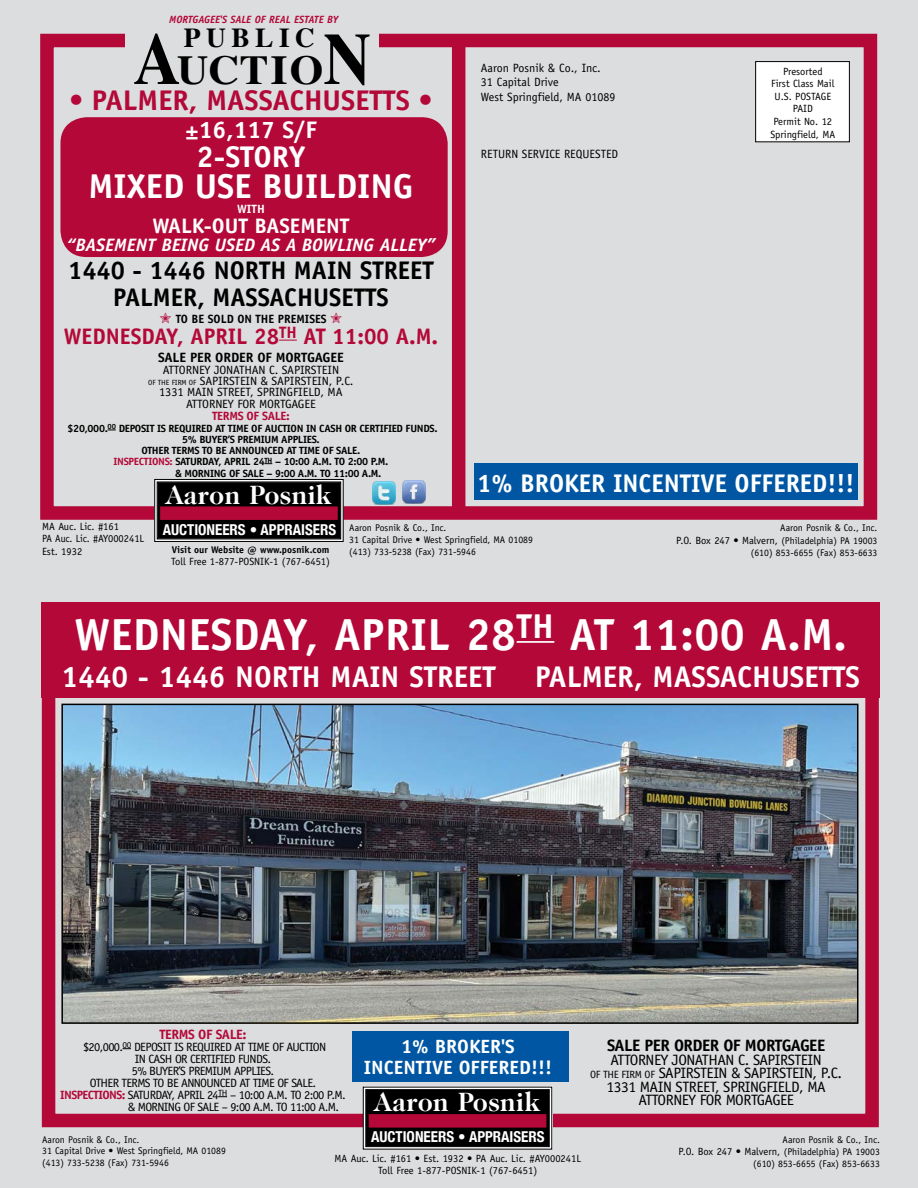
<style>
.page{position:relative;width:918px;height:1188px;background:#dcddde}
.page>*{position:absolute;margin:0;border:0;box-sizing:border-box;transform-origin:0 0}
.t1{font:700 45px "Officina Sans";letter-spacing:.01em;color:#fff}
.t2{font:700 41.25px "Times";letter-spacing:.025em;color:#000;scale:1.05 1}
.t3{font:700 34.5px "Officina Sans";color:#fff}
.t4{font:700 30px "Officina Sans";color:#fff}
.t5{font:700 28.5px "Officina Sans";color:#b30838}
.t6{font:700 27.45px "Times";letter-spacing:.2em;color:#000}
.t7{font:700 27px "Caslon 224 IT Cby BT";color:#fff}
.t8{font:700 25.5px/27px "Officina Sans";color:#000;text-align:center}
.t9{font:700 25.5px "Officina Sans";color:#fff}
.t10{font:700 24px "Officina Sans";color:#fff}
.t11{font:700 22.5px "Officina Sans";color:#b30838}
.t12{font:700 21px "Officina Sans";color:#fff}
.t13{font:700 19.2px/20.4px "Officina Sans";color:#fff;text-align:center;scale:1.04 1}
.t14{font:italic 700 18px "Officina Sans";color:#fff}
.t15{font:700 16.5px "Officina Sans";letter-spacing:-.03em;color:#000}
.t16{font:15px/13.5px "Officina Sans";letter-spacing:-.03em;color:#000;text-align:center}
.t17{font:700 condensed 15px "Helvetica Neue";color:#fff}
.t18{font:700 13.5px "Officina Sans";letter-spacing:-.01em;color:#000}
.t19{font:700 13.5px "Officina Sans";letter-spacing:-.03em;color:#b30838}
.t20{font:12px "Officina Sans";letter-spacing:-.05em;color:#000}
.t21{font:12px/11.2px "Officina Sans";letter-spacing:-.01em;color:#000;text-align:center}
.t22{font:12px/14.4px "Officina Sans";color:#000}
.t23{font:700 12px "Officina Sans";color:#000}
.t24{font:700 12px "Officina Sans";letter-spacing:-.03em;color:#b30838}
.t25{font:700 12px "Officina Sans";color:#fff}
.t26{font:10.5px/12.6px "Officina Sans";color:#000;text-align:center}
.t27{font:700 10.5px "Officina Sans";letter-spacing:-.03em;color:#000}
.t28{font:italic 700 10.5px "Officina Sans";color:#b30838}
.t29{font:9.75px/11.7px "Officina Sans";color:#000}
.t30{font:700 9.75px "Officina Sans";color:#000}
.s1{font-size:73.2px}
.s2{font-size:7.5px}
.s3{color:#b30838}
.s4{font-size:10.5px}
.s5{font-weight:700;color:#b30838}
</style>
<div class="page">
<div style="left:42px;top:628px;width:837px;height:499px;border:14px solid #b30838"></div>
<svg style="left:363px;top:1087px;width:189px;height:63px;background:#171616"></svg>
<div style="left:366px;top:1089px;width:184px;height:58px;border:1px solid #000"></div>
<div style="left:369px;top:1114px;width:177px;height:14px;background:#b30838"></div>
<div style="left:42px;top:603px;width:838px;height:95px;background:#b30838"></div>
<hr style="left:517px;top:641px;width:37px;height:2px;background:#fff">
<div style="left:40px;top:34px;width:837px;height:486px;border:14px solid #b30838"></div>
<div style="left:452px;top:38px;width:13px;height:479px;background:#b30838"></div>
<div style="left:756px;top:62px;width:93px;height:80px;background:#fff"></div>
<div style="left:755px;top:61px;width:95px;height:81px;border:1px solid #000"></div>
<div style="left:125px;top:25px;width:254px;height:79px;background:#dcddde"></div>
<svg style="left:154px;top:479px;width:190px;height:63px;background:#161616"></svg>
<div style="left:157px;top:482px;width:184px;height:57px;border:1px solid #000"></div>
<div style="left:160px;top:506px;width:178px;height:14px;background:#b30838"></div>
<div style="left:62px;top:119px;width:384px;height:137px;background:#b30838;border-radius:25px"></div>
<div style="left:60px;top:117px;width:388px;height:140px;border:3px solid #b30838;border-radius:25px"></div>
<svg style="left:279px;top:340px;width:18px;height:1px"></svg>
<div style="left:353px;top:1031px;width:216px;height:51px;background:#0056a2"></div>
<img style="left:64px;top:707px;width:791px;height:314px">
<div style="left:61px;top:704px;width:797px;height:320px;border:2px solid #000"></div>
<img style="left:372px;top:482px;width:23px;height:23px">
<img style="left:402px;top:481px;width:23px;height:23px">
<div style="left:474px;top:463px;width:384px;height:37px;background:#0056a2"></div>
<p class="t28" style="left:169px;top:13px;width:171px">MORTGAGEE'S SALE OF REAL ESTATE BY</p>
<h3 class="t6" style="left:184px;top:12px;width:133px">PUBLIC</h3>
<h2 class="t2" style="left:133px;top:31px;width:228px"><span class="s1">A</span>UCTIO<span class="s1">N</span></h2>
<p class="t22" style="left:481px;top:61px;width:136px">Aaron Posnik &amp; Co., Inc.<br>31 Capital Drive<br>West Springfield, MA 01089</p>
<p class="t26" style="left:770px;top:65px;width:66px">Presorted<br>First Class Mail<br>U.S. POSTAGE<br>PAID<br>Permit No. 12<br>Springfield, MA</p>
<h3 class="t5" style="left:69px;top:82px;width:365px">• PALMER, MASSACHUSETTS •</h3>
<h3 class="t10" style="left:185px;top:115px;width:133px">±16,117 S/F</h3>
<h3 class="t4" style="left:197px;top:138px;width:110px">2-STORY</h3>
<h3 class="t3" style="left:89px;top:165px;width:326px">MIXED USE BUILDING</h3>
<p class="t25" style="left:237px;top:202px;width:29px">WITH</p>
<h3 class="t12" style="left:152px;top:213px;width:199px">WALK-OUT BASEMENT</h3>
<h3 class="t14" style="left:67px;top:234px;width:370px">“BASEMENT BEING USED AS A BOWLING ALLEY”</h3>
<h3 class="t8" style="left:68px;top:257px;width:367px">1440 - 1446 NORTH MAIN STREET<br>PALMER, MASSACHUSETTS</h3>
<p class="t23" style="left:176px;top:311px;width:152px">TO BE SOLD ON THE PREMISES</p>
<h3 class="t11" style="left:64px;top:322px;width:376px">WEDNESDAY, APRIL 28<sup>TH</sup> AT 11:00 A.M.</h3>
<h3 class="t18" style="left:158px;top:349px;width:187px">SALE PER ORDER OF MORTGAGEE</h3>
<p class="t21" style="left:148px;top:364px;width:207px">ATTORNEY JONATHAN C. SAPIRSTEIN<br><span class="s2">OF THE FIRM OF</span> SAPIRSTEIN &amp; SAPIRSTEIN, P.C.<br>1331 MAIN STREET, SPRINGFIELD, MA ATTORNEY FOR MORTGAGEE</p>
<p class="t24" style="left:212px;top:408px;width:79px">TERMS OF SALE:</p>
<p class="t27" style="left:68px;top:422px;width:372px">$20,000.<sup>00</sup> DEPOSIT IS REQUIRED AT TIME OF AUCTION IN CASH OR CERTIFIED FUNDS.</p>
<p class="t27" style="left:182px;top:433px;width:139px">5% BUYER’S PREMIUM APPLIES.</p>
<p class="t27" style="left:142px;top:444px;width:220px">OTHER TERMS TO BE ANNOUNCED AT TIME OF SALE.</p>
<p class="t27" style="left:113px;top:455px;width:276px"><span class="s3">INSPECTIONS:</span> SATURDAY, APRIL 24<sup>TH</sup> – 10:00 A.M. TO 2:00 P.M.</p>
<p class="t27" style="left:175px;top:467px;width:208px">&amp; MORNING OF SALE – 9:00 A.M. TO 11:00 A.M.</p>
<p class="t27" style="left:249px;top:479px;width:5px">.</p>
<p class="t22" style="left:481px;top:147px;width:139px">RETURN SERVICE REQUESTED</p>
<h3 class="t9" style="left:477px;top:467px;width:379px">1% BROKER INCENTIVE OFFERED!!!</h3>
<h3 class="t7" style="left:166px;top:478px;width:168px">Aaron Posnik</h3>
<h3 class="t17" style="left:163px;top:520px;width:175px">AUCTIONEERS • APPRAISERS</h3>
<p class="t26" style="left:42px;top:520px;width:104px;text-align:left">MA Auc. Lic. #161<br>PA Auc. Lic. #AY000241L<br>Est. 1932</p>
<p class="t29" style="left:349px;top:522px;width:185px">Aaron Posnik &amp; Co., Inc.<br>31 Capital Drive • West Springfield, MA 01089 (413) 733-5238 (Fax) 731-5946</p>
<p class="t29" style="left:676px;top:522px;width:203px;line-height:12.1px;text-align:right">Aaron Posnik &amp; Co., Inc.<br><span class="s4">P.O. Box 247 • Malvern,</span> (Philadelphia) PA 19003 (610) 853-6655 (Fax) 853-6633</p>
<p class="t30" style="left:172px;top:543px;width:159px">Visit our Website @ www.posnik.com</p>
<p class="t26" style="left:171px;top:556px;width:161px">Toll Free 1-877-POSNIK-1 (767-6451)</p>
<h1 class="t1" style="left:74px;top:606px;width:774px">WEDNESDAY, APRIL 28<sup>TH</sup> AT 11:00 A.M.</h1>
<h3 class="t4" style="left:61px;top:658px;width:436px">1440 - 1446 NORTH MAIN STREET</h3>
<h3 class="t4" style="left:535px;top:658px;width:326px">PALMER, MASSACHUSETTS</h3>
<h3 class="t19" style="left:159px;top:1026px;width:89px">TERMS OF SALE:</h3>
<p class="t20" style="left:83px;top:1040px;width:245px">$20,000.<sup>00</sup> DEPOSIT IS REQUIRED AT TIME OF AUCTION</p>
<p class="t20" style="left:135px;top:1052px;width:138px">IN CASH OR CERTIFIED FUNDS.</p>
<p class="t20" style="left:132px;top:1064px;width:144px">5% BUYER’S PREMIUM APPLIES.</p>
<p class="t20" style="left:90px;top:1076px;width:228px">OTHER TERMS TO BE ANNOUNCED AT TIME OF SALE.</p>
<p class="t20" style="left:60px;top:1088px;width:287px"><span class="s5">INSPECTIONS:</span> SATURDAY, APRIL 24<sup>TH</sup> – 10:00 A.M. TO 2:00 P.M.</p>
<p class="t20" style="left:128px;top:1100px;width:213px">&amp; MORNING OF SALE – 9:00 A.M. TO 11:00 A.M.</p>
<h3 class="t13" style="left:364px;top:1037px;width:182px">1% BROKER'S<br>INCENTIVE OFFERED!!!</h3>
<h3 class="t7" style="left:375px;top:1085px;width:168px">Aaron Posnik</h3>
<h3 class="t15" style="left:607px;top:1035px;width:219px">SALE PER ORDER OF MORTGAGEE</h3>
<h3 class="t16" style="left:590px;top:1053px;width:253px">ATTORNEY JONATHAN C. SAPIRSTEIN<br><span class="s4">OF THE FIRM OF</span> SAPIRSTEIN &amp; SAPIRSTEIN, P.C.<br>1331 MAIN STREET, SPRINGFIELD, MA ATTORNEY FOR MORTGAGEE</h3>
<h3 class="t17" style="left:371px;top:1128px;width:175px">AUCTIONEERS • APPRAISERS</h3>
<p class="t29" style="left:42px;top:1133px;width:185px">Aaron Posnik &amp; Co., Inc.<br>31 Capital Drive • West Springfield, MA 01089 (413) 733-5238 (Fax) 731-5946</p>
<p class="t29" style="left:679px;top:1133px;width:203px;line-height:12.1px;text-align:right">Aaron Posnik &amp; Co., Inc.<br><span class="s4">P.O. Box 247 • Malvern,</span> (Philadelphia) PA 19003 (610) 853-6655 (Fax) 853-6633</p>
<p class="t26" style="left:334px;top:1152px;width:248px">MA Auc. Lic. #161 • Est. 1932 • PA Auc. Lic. #AY000241L<br>Toll Free 1-877-POSNIK-1 (767-6451)</p>
</div>
